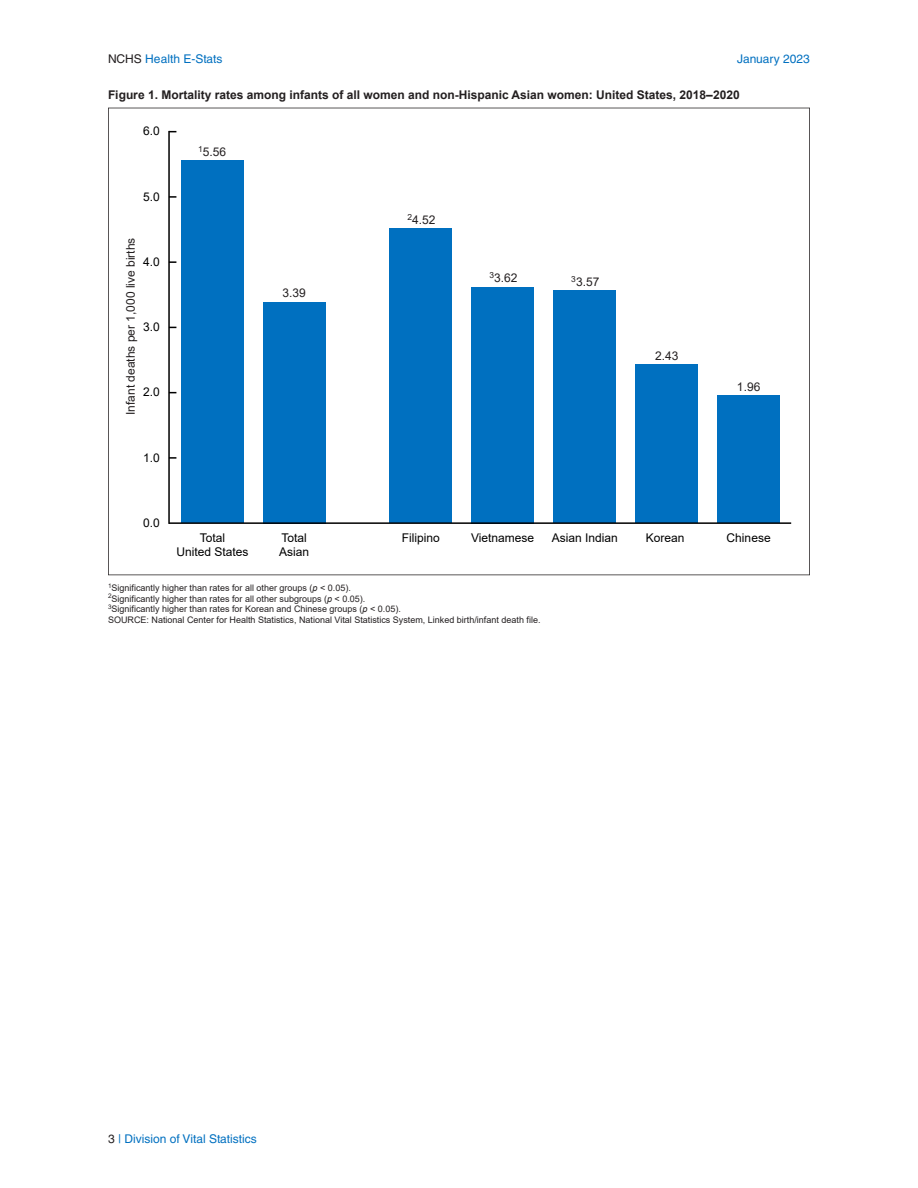
<style>
.page{position:relative;width:918px;height:1188px;background:#fff}
.page>*{position:absolute;margin:0;border:0;box-sizing:border-box;transform-origin:0 0}
.Figure_title{font:700 12px "Arial";color:#231f20}
.t1{font:12px/13.5px "Arial";color:#000}
.t2{font:12px "Arial";color:#231f20}
.t3{font:12px "Helvetica LT Std";color:#0070c0}
.t4{font:9px/10.8px "Arial";color:#231f20}
.s1{color:#231f20}
.s2{font-style:italic}
</style>
<div class="page">
<svg style="left:108px;top:108px;width:702px;height:467px"></svg>
<svg style="left:170px;top:457px;width:6px;height:2px"></svg>
<svg style="left:170px;top:261px;width:6px;height:2px"></svg>
<svg style="left:170px;top:196px;width:6px;height:2px"></svg>
<div style="left:718px;top:395px;width:62px;height:128px;background:#0070c0"></div>
<div style="left:636px;top:365px;width:62px;height:158px;background:#0070c0"></div>
<div style="left:554px;top:290px;width:62px;height:233px;background:#0070c0"></div>
<div style="left:472px;top:287px;width:62px;height:236px;background:#0070c0"></div>
<div style="left:390px;top:228px;width:62px;height:295px;background:#0070c0"></div>
<div style="left:263px;top:302px;width:62px;height:221px;background:#0070c0"></div>
<div style="left:181px;top:160px;width:63px;height:363px;background:#0070c0"></div>
<hr style="left:169px;top:522px;width:622px;height:2px;background:#000">
<hr style="left:168px;top:132px;width:2px;height:391px;background:#000">
<h1 class="t3" style="left:108px;top:51px;width:116px"><span class="s1">NCHS</span> Health E-Stats</h1>
<h1 class="t3" style="left:737px;top:51px;width:74px">January 2023</h1>
<p class="Figure_title" style="left:108px;top:86px;width:633px">Figure 1. Mortality rates among infants of all women and non-Hispanic Asian women: United States, 2018–2020</p>
<p class="t1" style="left:143px;top:124px;width:18px">6.0</p>
<p class="t1" style="left:143px;top:190px;width:18px">5.0</p>
<p class="t2" style="left:123px;top:415px;width:179px;rotate:-90deg">Infant deaths per 1,000 live births</p>
<p class="t1" style="left:143px;top:255px;width:18px">4.0</p>
<p class="t1" style="left:143px;top:320px;width:18px">3.0</p>
<p class="t1" style="left:143px;top:385px;width:18px">2.0</p>
<p class="t1" style="left:143px;top:451px;width:18px">1.0</p>
<p class="t2" style="left:198px;top:143px;width:30px"><sup>1</sup>5.56</p>
<p class="t2" style="left:283px;top:285px;width:25px">3.39</p>
<p class="t2" style="left:407px;top:211px;width:30px"><sup>2</sup>4.52</p>
<p class="t2" style="left:489px;top:270px;width:30px"><sup>3</sup>3.62</p>
<p class="t2" style="left:571px;top:273px;width:30px"><sup>3</sup>3.57</p>
<p class="t1" style="left:143px;top:516px;width:18px">0.0</p>
<p class="t1" style="left:176px;top:531px;width:74px;text-align:center">Total<br>United States</p>
<p class="t1" style="left:279px;top:531px;width:32px">Total<br>Asian</p>
<p class="t1" style="left:402px;top:531px;width:40px">Filipino</p>
<p class="t1" style="left:471px;top:531px;width:65px">Vietnamese</p>
<p class="t4" style="left:108px;top:582px;width:434px"><sup>1</sup>Significantly higher than rates for all other groups (<span class="s2">p</span> &lt; 0.05).<br><sup>2</sup>Significantly higher than rates for all other subgroups (<span class="s2">p</span> &lt; 0.05).<br><sup>3</sup>Significantly higher than rates for Korean and Chinese groups (<span class="s2">p</span> &lt; 0.05).<br>SOURCE: National Center for Health Statistics, National Vital Statistics System, Linked birth/infant death file.</p>
<p class="t1" style="left:552px;top:531px;width:68px">Asian Indian</p>
<p class="t2" style="left:655px;top:348px;width:25px">2.43</p>
<p class="t1" style="left:646px;top:531px;width:40px">Korean</p>
<p class="t2" style="left:737px;top:378px;width:25px">1.96</p>
<p class="t1" style="left:727px;top:531px;width:46px">Chinese</p>
<h1 class="t3" style="left:108px;top:1131px;width:150px"><span class="s1">3</span> | Division of Vital Statistics</h1>
</div>
